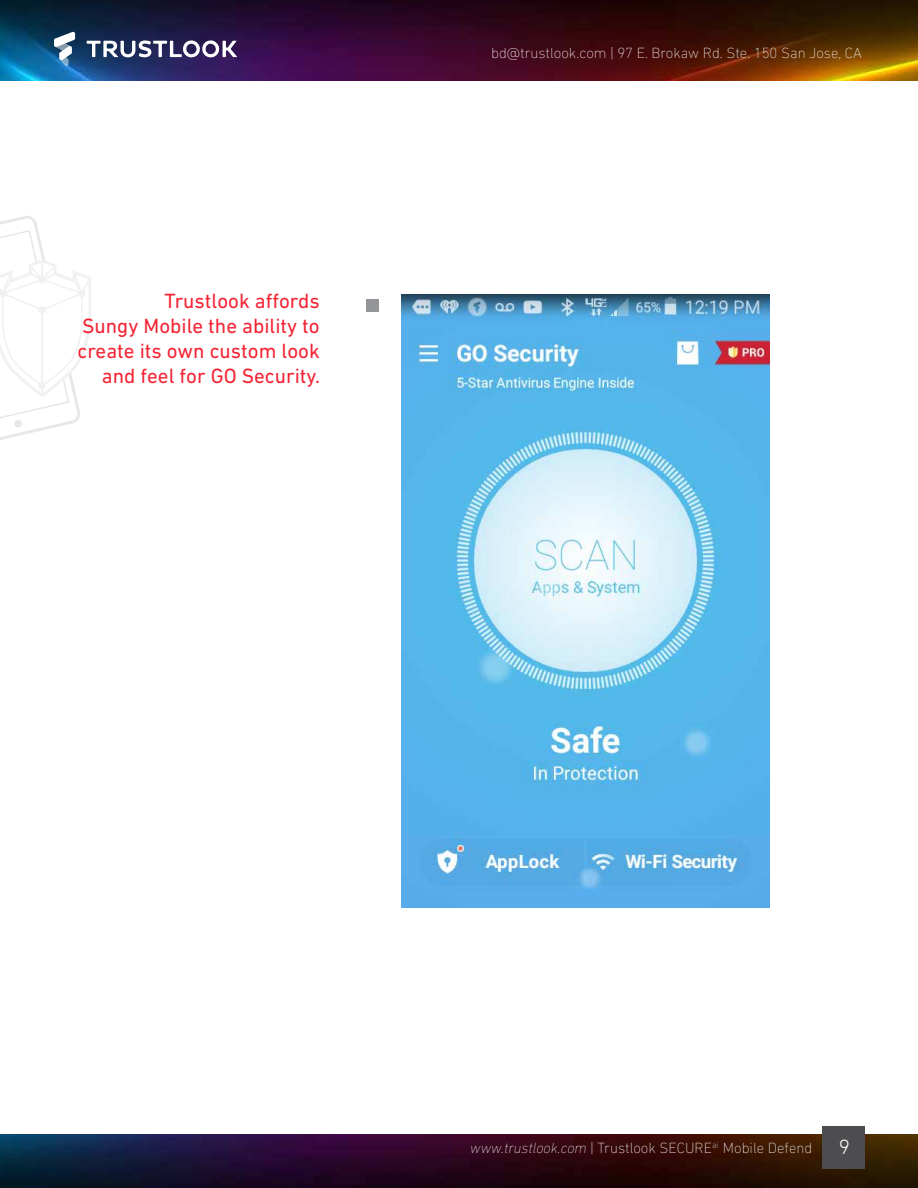
<style>
.page{position:relative;width:918px;height:1188px;background:#fff}
.page>*{position:absolute;margin:0;border:0;box-sizing:border-box;transform-origin:0 0}
.t1{font:21px/25.2px "DIN Next LT Pro";color:#f42434;text-align:right}
.t2{font:300 21px "DIN Next LT Pro";color:#fff}
.t3{font:200 15px "DIN Next LT Pro";color:#fff}
.s1{font-style:italic}
</style>
<div class="page">
<img style="left:0;top:0;width:918px;height:81px">
<img style="left:0;top:1134px;width:918px;height:54px">
<svg style="left:54px;top:31px;width:21px;height:35px"></svg>
<svg style="left:87px;top:40px;width:150px;height:18px"></svg>
<div style="left:822px;top:1126px;width:43px;height:43px;background:#4d4d4f"></div>
<svg style="left:0;top:216px;width:91px;height:224px"></svg>
<img style="left:401px;top:294px;width:369px;height:614px">
<div style="left:366px;top:299px;width:12px;height:12px;background:#939598"></div>
<h1 class="t1" style="left:77px;top:288px;width:244px">Trustlook affords<br>Sungy Mobile the ability to create its own custom look and feel for GO Security.</h1>
<p class="t3" style="left:491px;top:44px;width:372px">bd@trustlook.com | 97 E. Brokaw Rd. Ste. 150 San Jose, CA</p>
<p class="t3" style="left:470px;top:1140px;width:344px"><span class="s1">www.trustlook.com</span> | Trustlook SECURE<sup>ai</sup> Mobile Defend</p>
<h1 class="t2" style="left:839px;top:1135px;width:13px">9</h1>
</div>
